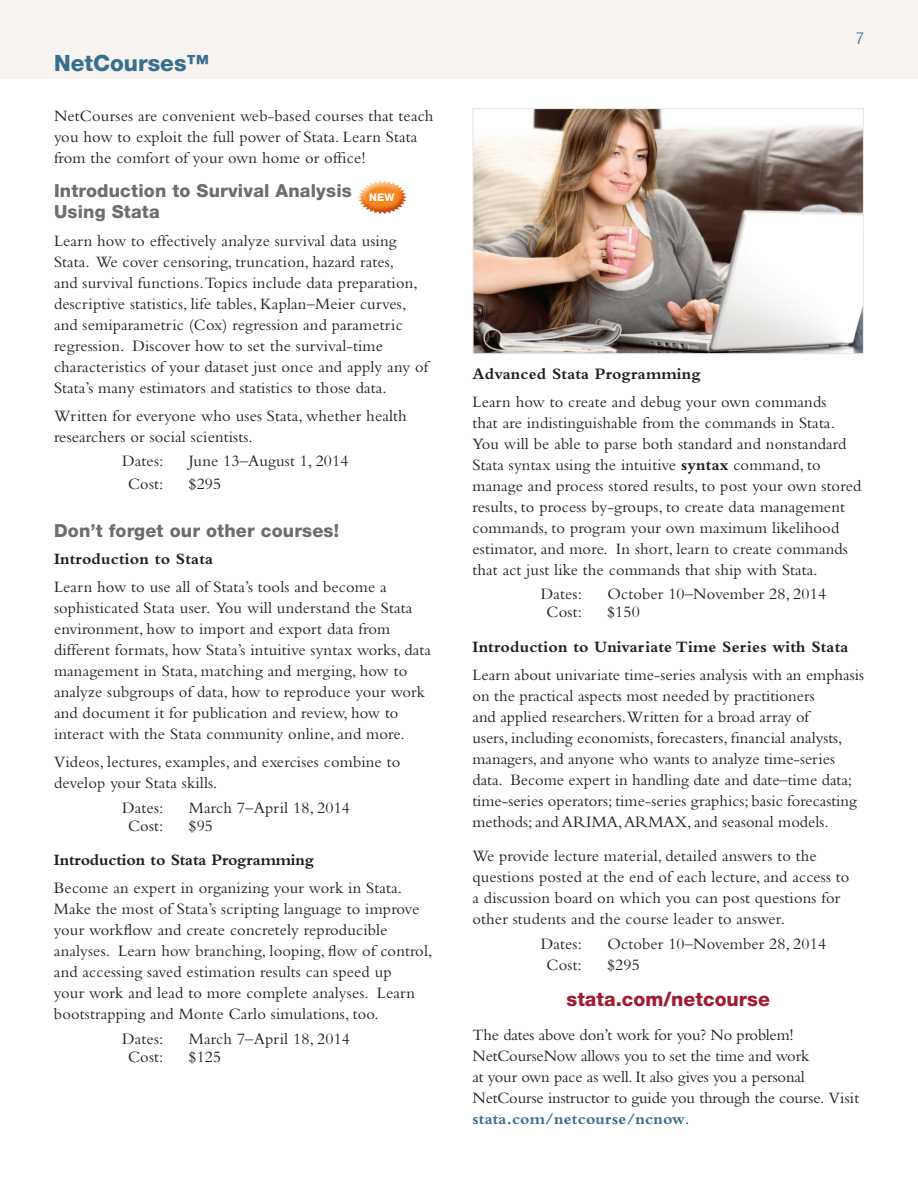
<style>
.page{position:relative;width:918px;height:1188px;background:#fff}
.page>*{position:absolute;margin:0;border:0;box-sizing:border-box;transform-origin:0 0}
.t1{font:800 22.5px "Helvetica Neue";color:#386e8f}
.t2{font:800 19.5px "Helvetica Neue";color:#a01c32}
.t3{font:800 18px/21px "Helvetica Neue";letter-spacing:.01em;color:#6c6d70}
.t4{font:16.5px/21px "Bembo";letter-spacing:.01em;color:#231f20}
.t5{font:16.5px/21px "Bembo";letter-spacing:-.01em;color:#231f20}
.t6{font:700 16.5px "Bembo";letter-spacing:.01em;color:#231f20}
.t7{font:700 16.5px "Bembo";letter-spacing:-.01em;color:#231f20}
.t8{font:300 condensed 16.5px "Helvetica Neue";color:#386e8f}
.t9{font:800 10.5px "Helvetica Neue";color:#fff}
.s1{font-weight:700}
.s2{font-weight:700;color:#386e8f}
</style>
<div class="page">
<div style="left:0;top:0;width:918px;height:79px;background:#f6f3f0"></div>
<img style="left:475px;top:110px;width:387px;height:242px">
<div style="left:473px;top:108px;width:391px;height:246px;border:1px solid #e6e7e9"></div>
<div style="left:357px;top:182px;width:53px;height:32px;background:#a01c32;opacity:.5"></div>
<h1 class="t1" style="left:54px;top:50px;width:157px">NetCourses™</h1>
<p class="t4" style="left:54px;top:105px;width:381px">NetCourses are convenient web-based courses that teach you how to exploit the full power of Stata. Learn Stata from the comfort of your own home or office!</p>
<p class="t3" style="left:54px;top:180px;width:299px">Introduction to Survival Analysis<br>Using Stata</p>
<p class="t4" style="left:54px;top:230px;width:376px">Learn how to effectively analyze survival data using Stata. We cover censoring, truncation, hazard rates,<br>and survival functions. Topics include data preparation, descriptive statistics, life tables, Kaplan–Meier curves, and semiparametric (Cox) regression and parametric regression. Discover how to set the survival-time characteristics of your dataset just once and apply any of Stata’s many estimators and statistics to those data.</p>
<p class="t4" style="left:54px;top:405px;width:354px">Written for everyone who uses Stata, whether health researchers or social scientists.</p>
<p class="t4" style="left:122px;top:450px;width:43px">Dates:</p>
<p class="t4" style="left:189px;top:450px;width:161px">June 13–August 1, 2014</p>
<p class="t4" style="left:128px;top:473px;width:37px">Cost:</p>
<p class="t4" style="left:189px;top:473px;width:34px">$295</p>
<p class="t3" style="left:54px;top:520px;width:287px">Don’t forget our other courses!</p>
<p class="t6" style="left:54px;top:550px;width:161px">Introduction to Stata</p>
<p class="t4" style="left:54px;top:576px;width:378px">Learn how to use all of Stata’s tools and become a sophisticated Stata user. You will understand the Stata environment, how to import and export data from different formats, how Stata’s intuitive syntax works, data management in Stata, matching and merging, how to analyze subgroups of data, how to reproduce your work and document it for publication and review, how to interact with the Stata community online, and more.</p>
<p class="t4" style="left:54px;top:751px;width:348px">Videos, lectures, examples, and exercises combine to develop your Stata skills.</p>
<p class="t4" style="left:122px;top:797px;width:43px">Dates:</p>
<p class="t4" style="left:189px;top:797px;width:163px">March 7–April 18, 2014</p>
<p class="t4" style="left:128px;top:815px;width:37px">Cost:</p>
<p class="t4" style="left:189px;top:815px;width:26px">$95</p>
<p class="t7" style="left:54px;top:851px;width:261px">Introduction to Stata Programming</p>
<p class="t4" style="left:54px;top:877px;width:380px">Become an expert in organizing your work in Stata.<br>Make the most of Stata’s scripting language to improve your workflow and create concretely reproducible analyses. Learn how branching, looping, flow of control, and accessing saved estimation results can speed up<br>your work and lead to more complete analyses. Learn bootstrapping and Monte Carlo simulations, too.</p>
<p class="t4" style="left:122px;top:1028px;width:43px">Dates:</p>
<p class="t4" style="left:189px;top:1028px;width:163px">March 7–April 18, 2014</p>
<p class="t4" style="left:128px;top:1046px;width:37px">Cost:</p>
<p class="t4" style="left:189px;top:1046px;width:34px">$125</p>
<p class="t9" style="left:369px;top:191px;width:27px">NEW</p>
<p class="t8" style="left:856px;top:28px;width:9px">7</p>
<p class="t6" style="left:472px;top:364px;width:230px">Advanced Stata Programming</p>
<p class="t4" style="left:472px;top:391px;width:390px">Learn how to create and debug your own commands<br>that are indistinguishable from the commands in Stata.<br>You will be able to parse both standard and nonstandard Stata syntax using the intuitive <span class="s1">syntax</span> command, to manage and process stored results, to post your own stored results, to process by-groups, to create data management commands, to program your own maximum likelihood estimator, and more. In short, learn to create commands that act just like the commands that ship with Stata.</p>
<p class="t4" style="left:541px;top:583px;width:43px">Dates:</p>
<p class="t4" style="left:607px;top:583px;width:220px">October 10–November 28, 2014</p>
<p class="t4" style="left:547px;top:601px;width:37px">Cost:</p>
<p class="t4" style="left:607px;top:601px;width:34px">$150</p>
<p class="t6" style="left:472px;top:637px;width:377px">Introduction to Univariate Time Series with Stata</p>
<p class="t4" style="left:472px;top:664px;width:393px">Learn about univariate time-series analysis with an emphasis on the practical aspects most needed by practitioners<br>and applied researchers.Written for a broad array of<br>users, including economists, forecasters, financial analysts, managers, and anyone who wants to analyze time-series data. Become expert in handling date and date–time data; time-series operators; time-series graphics; basic forecasting methods; and ARIMA, ARMAX, and seasonal models.</p>
<p class="t4" style="left:472px;top:845px;width:379px">We provide lecture material, detailed answers to the questions posted at the end of each lecture, and access to a discussion board on which you can post questions for other students and the course leader to answer.</p>
<p class="t4" style="left:541px;top:933px;width:43px">Dates:</p>
<p class="t4" style="left:607px;top:933px;width:220px">October 10–November 28, 2014</p>
<p class="t4" style="left:547px;top:954px;width:37px">Cost:</p>
<p class="t4" style="left:607px;top:954px;width:34px">$295</p>
<p class="t2" style="left:567px;top:987px;width:205px">stata.com/netcourse</p>
<p class="t5" style="left:472px;top:1024px;width:388px">The dates above don’t work for you? No problem!<br>NetCourseNow allows you to set the time and work<br>at your own pace as well. It also gives you a personal NetCourse instructor to guide you through the course. Visit <span class="s2">stata.com/netcourse/ncnow</span>.</p>
</div>
